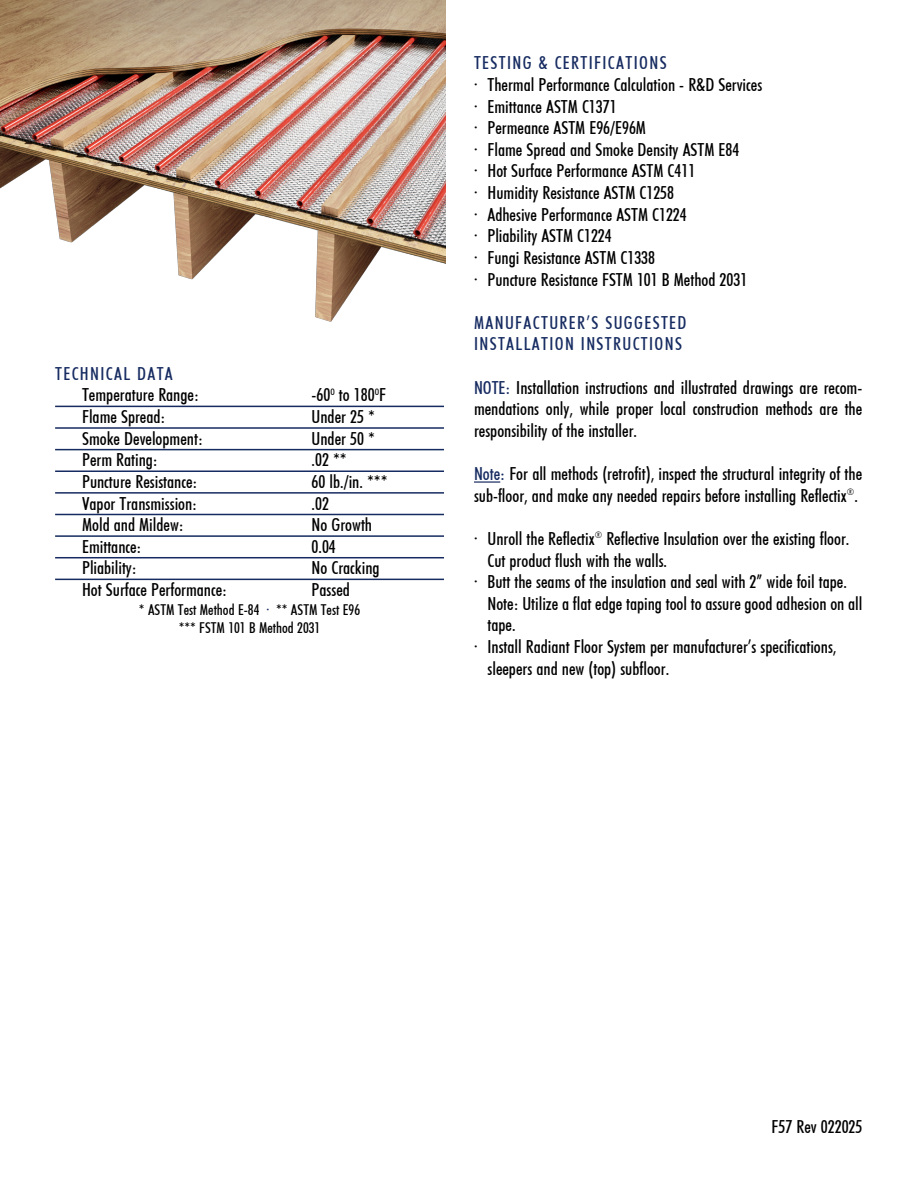
<style>
.page{position:relative;width:918px;height:1188px;background:#fff}
.page>*{position:absolute;margin:0;border:0;box-sizing:border-box;transform-origin:0 0}
.t1{font:18px/21.6px "Futuri Condensed Regular SWFTE";color:#000}
.t2{font:18px "Futuri Condensed Regular SWFTE";letter-spacing:.075em;color:#162b61}
.t3{font:15px "Futuri Condensed Regular SWFTE";color:#000}
.s1{color:#162b61}
</style>
<div class="page">
<img style="left:0;top:0;width:446px;height:322px">
<hr style="left:474px;top:481px;width:26px;height:2px;background:#162b61">
<hr style="left:55px;top:406px;width:389px;height:1px;background:#162b61">
<hr style="left:55px;top:427px;width:389px;height:2px;background:#162b61">
<hr style="left:55px;top:449px;width:389px;height:1px;background:#162b61">
<hr style="left:55px;top:470px;width:389px;height:2px;background:#162b61">
<hr style="left:55px;top:492px;width:389px;height:2px;background:#162b61">
<hr style="left:55px;top:514px;width:389px;height:1px;background:#162b61">
<hr style="left:55px;top:535px;width:389px;height:2px;background:#162b61">
<hr style="left:55px;top:557px;width:389px;height:1px;background:#162b61">
<hr style="left:55px;top:579px;width:389px;height:1px;background:#162b61">
<p class="t2" style="left:55px;top:363px;width:119px">TECHNICAL DATA</p>
<p class="t1" style="left:82px;top:384px;width:118px">Temperature Range:</p>
<p class="t1" style="left:312px;top:384px;width:76px">-60<sup>O</sup> to 180<sup>O</sup>F</p>
<p class="t1" style="left:82px;top:406px;width:85px">Flame Spread:</p>
<p class="t1" style="left:312px;top:406px;width:65px">Under 25 *</p>
<p class="t1" style="left:82px;top:428px;width:122px">Smoke Development:</p>
<p class="t1" style="left:312px;top:428px;width:65px">Under 50 *</p>
<p class="t1" style="left:82px;top:449px;width:77px">Perm Rating:</p>
<p class="t1" style="left:312px;top:449px;width:37px">.02 **</p>
<p class="t1" style="left:82px;top:471px;width:117px">Puncture Resistance:</p>
<p class="t1" style="left:312px;top:471px;width:77px">60 lb./in. ***</p>
<p class="t1" style="left:82px;top:493px;width:117px">Vapor Transmission:</p>
<p class="t1" style="left:312px;top:493px;width:19px">.02</p>
<p class="t1" style="left:82px;top:514px;width:103px">Mold and Mildew:</p>
<p class="t1" style="left:312px;top:514px;width:62px">No Growth</p>
<p class="t1" style="left:82px;top:536px;width:61px">Emittance:</p>
<p class="t1" style="left:312px;top:536px;width:26px">0.04</p>
<p class="t1" style="left:82px;top:557px;width:56px">Pliability:</p>
<p class="t1" style="left:312px;top:557px;width:70px">No Cracking</p>
<p class="t1" style="left:82px;top:579px;width:147px">Hot Surface Performance:</p>
<p class="t1" style="left:312px;top:579px;width:40px">Passed</p>
<p class="t3" style="left:139px;top:601px;width:223px">* ASTM Test Method E-84 <span class="s1">•</span> ** ASTM Test E96</p>
<p class="t3" style="left:179px;top:619px;width:143px">*** FSTM 101 B Method 2031</p>
<p class="t2" style="left:474px;top:53px;width:194px">TESTING &amp; CERTIFICATIONS</p>
<p class="t1" style="left:474px;top:74px;width:290px">• Thermal Performance Calculation - R&amp;D Services</p>
<p class="t1" style="left:474px;top:96px;width:144px">• Emittance ASTM C1371</p>
<p class="t1" style="left:474px;top:117px;width:174px">• Permeance ASTM E96/E96M</p>
<p class="t1" style="left:474px;top:139px;width:267px">• Flame Spread and Smoke Density ASTM E84</p>
<p class="t1" style="left:474px;top:160px;width:223px">• Hot Surface Performance ASTM C411</p>
<p class="t1" style="left:474px;top:182px;width:202px">• Humidity Resistance ASTM C1258</p>
<p class="t1" style="left:474px;top:204px;width:214px">• Adhesive Performance ASTM C1224</p>
<p class="t1" style="left:474px;top:225px;width:139px">• Pliability ASTM C1224</p>
<p class="t1" style="left:474px;top:247px;width:183px">• Fungi Resistance ASTM C1338</p>
<p class="t1" style="left:474px;top:268px;width:275px">• Puncture Resistance FSTM 101 B Method 2031</p>
<p class="t2" style="left:474px;top:312px;width:214px">MANUFACTURER’S SUGGESTED</p>
<p class="t2" style="left:474px;top:334px;width:210px">INSTALLATION INSTRUCTIONS</p>
<p class="t1" style="left:474px;top:377px;width:390px;text-align:justify"><span class="s1">NOTE:</span> Installation instructions and illustrated drawings are recom&shy;mendations only, while proper local construction methods are the responsibility of the installer.</p>
<p class="t1" style="left:474px;top:463px;width:390px"><span class="s1">Note:</span> For all methods (retrofit), inspect the structural integrity of the sub-floor, and make any needed repairs before installing Reflectix<sup>®</sup>.</p>
<p class="t1" style="left:488px;top:528px;width:363px;text-indent:-14px">• Unroll the Reflectix<sup>®</sup> Reflective Insulation over the existing floor.<br>Cut product flush with the walls.</p>
<p class="t1" style="left:488px;top:571px;width:376px;text-indent:-14px">• Butt the seams of the insulation and seal with 2” wide foil tape.<br>Note: Utilize a flat edge taping tool to assure good adhesion on all tape.</p>
<p class="t1" style="left:488px;top:636px;width:350px;text-indent:-14px">• Install Radiant Floor System per manufacturer’s specifications, sleepers and new (top) subfloor.</p>
<p class="t1" style="left:772px;top:1116px;width:92px">F57 Rev 022025</p>
</div>
